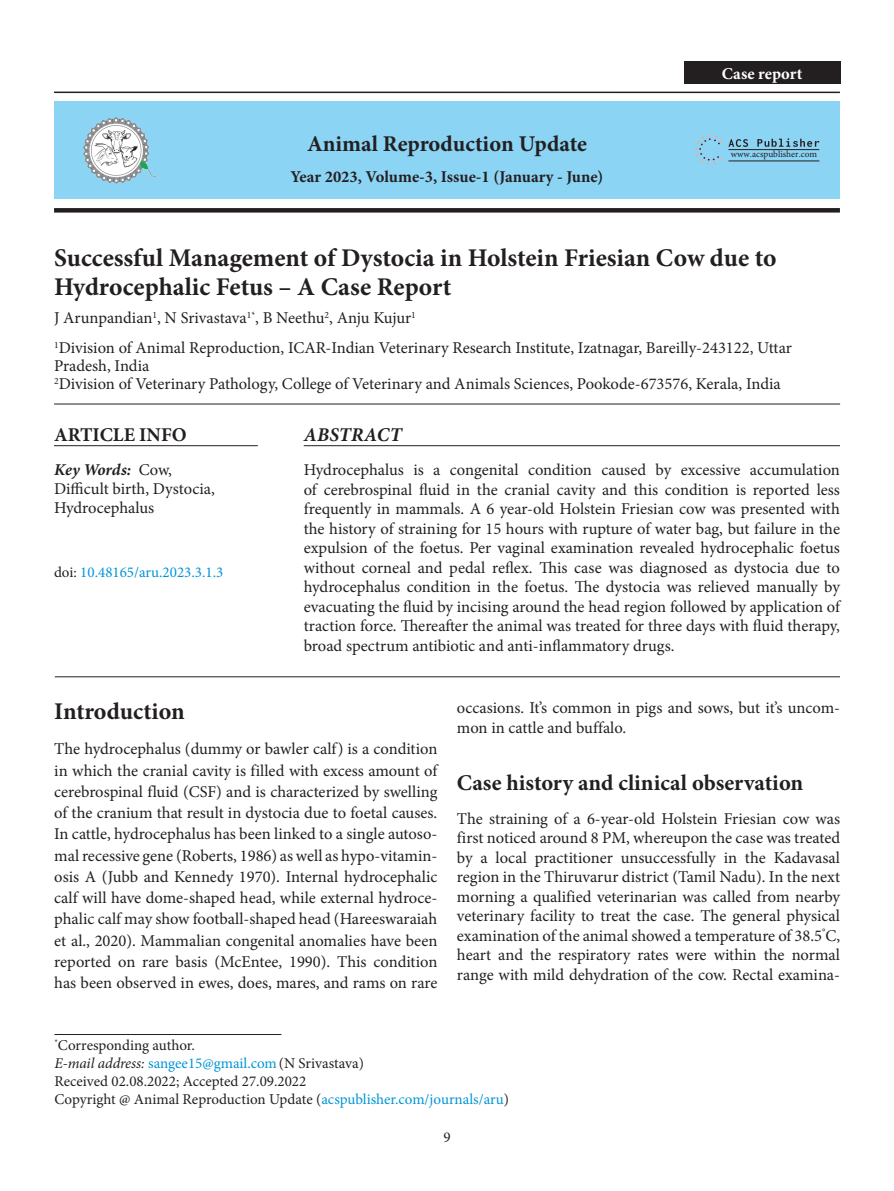
<style>
.page{position:relative;width:894px;height:1191px;background:#fff}
.page>*{position:absolute;margin:0;border:0;box-sizing:border-box;transform-origin:0 0}
.article_title{font:700 25.5px/28.5px "Minion Pro";color:#231f20}
.head-1{font:700 24px "Minion Pro";letter-spacing:-.005em;color:#231f20}
.head-2{font:700 22.5px "Minion Pro";color:#231f20}
.Article_Info{font:700 19.5px "Minion Pro";color:#231f20}
.Abstract{font:italic 700 19.5px "Minion Pro";letter-spacing:.01em;color:#231f20}
.para-1{font:16.5px/21.3px "Minion Pro";color:#231f20;text-align:justify}
.abstract_text{font:16.5px/19.5px "Minion Pro";color:#231f20;text-align:justify}
.author_name{font:16.5px/18px "Minion Pro";color:#231f20}
.Article_info_text{font:16.5px/19px "Minion Pro";color:#231f20}
.t1{font:700 16.5px "Minion Pro";color:#231f20}
.t2{font:700 16.5px "Minion Pro";letter-spacing:.005em;color:#fff}
.Email_Section{font:15px "Minion Pro";color:#231f20}
.Email_Section-2{font:15px "Minion Pro";color:#0095d5}
.Corresponding_author{font:15px "Minion Pro";letter-spacing:-.005em;color:#231f20}
.t3{font:9.3px "Minion Pro";color:#231f20}
.s1{font-weight:700;font-style:italic}
.s2{color:#231f20}
.s3{font-style:italic;color:#231f20}
.s4{color:#0095d5}
</style>
<div class="page">
<hr style="left:54px;top:445px;width:204px;height:1px;background:#231f20">
<hr style="left:303px;top:445px;width:536px;height:1px;background:#231f20">
<hr style="left:55px;top:676px;width:784px;height:1px;background:#231f20">
<hr style="left:54px;top:1033px;width:227px;height:1px;background:#231f20">
<hr style="left:54px;top:92px;width:785px;height:1px;background:#231f20">
<svg style="left:54px;top:208px;width:785px;height:4px;background:#272324"></svg>
<div style="left:54px;top:102px;width:785px;height:97px;background:#8bd4f4"></div>
<hr style="left:54px;top:403px;width:785px;height:1px;background:#231f20">
<div style="left:683px;top:62px;width:157px;height:22px;background:#231f20"></div>
<img style="left:83px;top:117px;width:81px;height:67px">
<svg style="left:728px;top:139px;width:19px;height:8px"></svg>
<svg style="left:757px;top:138px;width:62px;height:9px"></svg>
<svg style="left:695px;top:135px;width:27px;height:30px"></svg>
<hr style="left:728px;top:149px;width:91px;height:1px;background:#231f20">
<hr style="left:728px;top:160px;width:91px;height:1px;background:#231f20">
<p class="head-2" style="left:307px;top:128px;width:281px">Animal Reproduction Update</p>
<p class="t1" style="left:290px;top:165px;width:314px">Year 2023, Volume-3, Issue-1 (January - June)</p>
<p class="t2" style="left:721px;top:62px;width:82px">Case report</p>
<p class="t3" style="left:730px;top:148px;width:88px">www.acspublisher.com</p>
<p class="article_title" style="left:54px;top:244px;width:723px">Successful Management of Dystocia in Holstein Friesian Cow due to<br>Hydrocephalic Fetus – A Case Report</p>
<p class="author_name" style="left:54px;top:309px;width:363px">J Arunpandian<sup>1</sup>, N Srivastava<sup>1*</sup>, B Neethu<sup>2</sup>, Anju Kujur<sup>1</sup></p>
<p class="author_name" style="left:54px;top:339px;width:739px"><sup>1</sup>Division of Animal Reproduction, ICAR-Indian Veterinary Research Institute, Izatnagar, Bareilly-243122, Uttar<br>Pradesh, India<br><sup>2</sup>Division of Veterinary Pathology, College of Veterinary and Animals Sciences, Pookode-673576, Kerala, India</p>
<p class="Article_Info" style="left:54px;top:421px;width:134px">ARTICLE INFO</p>
<p class="Article_info_text" style="left:54px;top:460px;width:162px"><span class="s1">Key Words:</span> Cow,<br>Difficult birth, Dystocia,<br>Hydrocephalus</p>
<p class="Abstract" style="left:304px;top:420px;width:99px">ABSTRACT</p>
<p class="abstract_text" style="left:303px;top:460px;width:537px">Hydrocephalus is a congenital condition caused by excessive accumulation of cerebrospinal fluid in the cranial cavity and this condition is reported less frequently in mammals. A 6 year-old Holstein Friesian cow was presented with the history of straining for 15 hours with rupture of water bag, but failure in the expulsion of the foetus. Per vaginal examination revealed hydrocephalic foetus without corneal and pedal reflex. This case was diagnosed as dystocia due to hydrocephalus condition in the foetus. The dystocia was relieved manually by evacuating the fluid by incising around the head region followed by application of traction force. Thereafter the animal was treated for three days with fluid therapy, broad spectrum antibiotic and anti-inflammatory drugs.</p>
<p class="Email_Section-2" style="left:54px;top:562px;width:171px"><span class="s2">doi:</span> 10.48165/aru.2023.3.1.3</p>
<p class="head-1" style="left:54px;top:694px;width:132px">Introduction</p>
<p class="para-1" style="left:54px;top:738px;width:384px">The hydrocephalus (dummy or bawler calf) is a condition in which the cranial cavity is filled with excess amount of cerebrospinal fluid (CSF) and is characterized by swelling of the cranium that result in dystocia due to foetal causes.<br>In cattle, hydrocephalus has been linked to a single autoso&shy;mal recessive gene (Roberts, 1986) as well as hypo-vitamin&shy;osis A (Jubb and Kennedy 1970). Internal hydrocephalic calf will have dome-shaped head, while external hydroce&shy;phalic calf may show football-shaped head (Hareeswaraiah et al., 2020). Mammalian congenital anomalies have been reported on rare basis (McEntee, 1990). This condition has been observed in ewes, does, mares, and rams on rare</p>
<p class="para-1" style="left:457px;top:698px;width:384px;line-height:19.5px">occasions. It’s common in pigs and sows, but it’s uncom&shy;mon in cattle and buffalo.</p>
<p class="head-2" style="left:457px;top:766px;width:348px">Case history and clinical observation</p>
<p class="para-1" style="left:457px;top:808px;width:384px;line-height:19.5px">The straining of a 6-year-old Holstein Friesian cow was first noticed around 8 PM, whereupon the case was treated by a local practitioner unsuccessfully in the Kadavasal region in the Thiruvarur district (Tamil Nadu). In the next morning a qualified veterinarian was called from nearby veterinary facility to treat the case. The general physical examination of the animal showed a temperature of 38.5<sup>°</sup>C, heart and the respiratory rates were within the normal range with mild dehydration of the cow. Rectal examina-</p>
<p class="Corresponding_author" style="left:54px;top:1034px;width:142px"><sup>*</sup>Corresponding author.</p>
<p class="Email_Section-2" style="left:54px;top:1052px;width:311px"><span class="s3">E-mail address:</span> sangee15@gmail.com<span class="s2">(N Srivastava)</span></p>
<p class="Email_Section" style="left:54px;top:1070px;width:253px">Received 02.08.2022; Accepted 27.09.2022</p>
<p class="Email_Section" style="left:54px;top:1088px;width:456px">Copyright @ Animal Reproduction Update (<span class="s4">acspublisher.com/journals/aru</span>)</p>
<p class="Email_Section" style="left:443px;top:1127px;width:9px">9</p>
</div>
